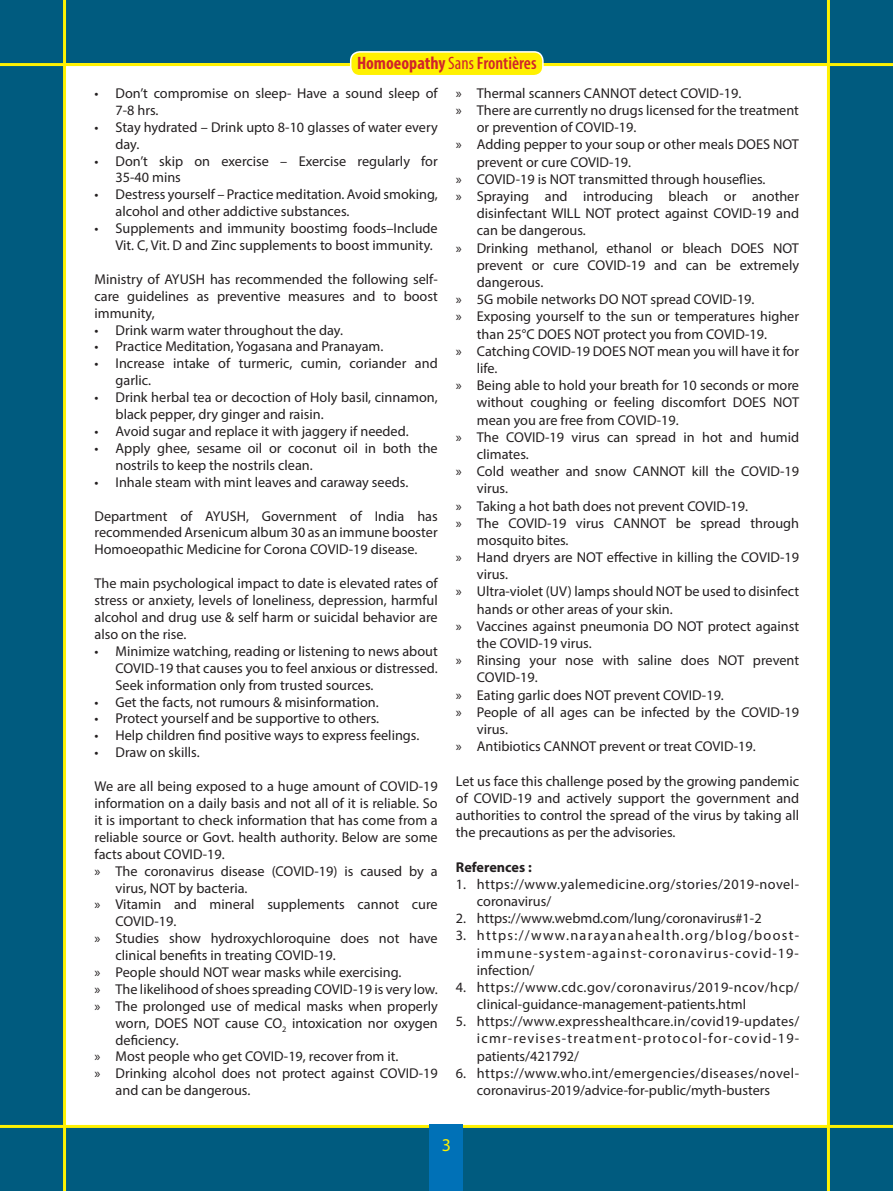
<style>
.page{position:relative;width:893px;height:1191px;background:#005b7f}
.page>*{position:absolute;margin:0;border:0;box-sizing:border-box;transform-origin:0 0}
.t1{font:700 condensed 18px "Myriad Pro";color:#d1232a}
.t2{font:18px "Myriad Pro";color:#fff101}
.t3{font:14.25px/17px "Myriad Pro";color:#231f20}
.t4{font:14.25px/17.2px "Myriad Pro";letter-spacing:.035em;color:#231f20}
.t5{font:700 14.25px "Myriad Pro";color:#231f20}
.s1{font-weight:400}
.s2{font-weight:600}
</style>
<div class="page">
<div style="left:64px;top:64px;width:765px;height:1063px;background:#fff"></div>
<hr style="left:63px;top:0;width:3px;height:1191px;background:#fff101">
<hr style="left:827px;top:0;width:3px;height:1191px;background:#fff101">
<hr style="left:0;top:63px;width:893px;height:3px;background:#fff101">
<hr style="left:0;top:1125px;width:893px;height:3px;background:#fff101">
<div style="left:430px;top:1124px;width:33px;height:67px;background:#0071b7"></div>
<div style="left:351px;top:52px;width:192px;height:24px;background:#fff101;border-radius:9px"></div>
<div style="left:350px;top:51px;width:194px;height:25px;border:2px solid #fff;border-radius:9px"></div>
<p class="t1" style="left:357px;top:52px;width:181px">Homoeopathy <span class="s1">Sans</span> <span class="s2">Frontières</span></p>
<p class="t3" style="left:116px;top:84px;width:324px;text-indent:-21px">• Don’t compromise on sleep- Have a sound sleep of<br>7-8 hrs.</p>
<p class="t3" style="left:116px;top:118px;width:324px;text-indent:-21px">• Stay hydrated – Drink upto 8-10 glasses of water every day.</p>
<p class="t3" style="left:116px;top:152px;width:324px;text-indent:-21px">• Don’t skip on exercise – Exercise regularly for<br>35-40 mins</p>
<p class="t3" style="left:116px;top:186px;width:324px;text-indent:-21px">• Destress yourself – Practice meditation. Avoid smoking, alcohol and other addictive substances.</p>
<p class="t3" style="left:116px;top:220px;width:324px;text-indent:-21px">• Supplements and immunity boostimg foods–Include<br>Vit. C, Vit. D and Zinc supplements to boost immunity.</p>
<p class="t3" style="left:95px;top:270px;width:345px;text-align:justify">Ministry of AYUSH has recommended the following self&shy;care guidelines as preventive measures and to boost immunity,</p>
<p class="t3" style="left:95px;top:321px;width:250px">• Drink warm water throughout the day.</p>
<p class="t3" style="left:95px;top:338px;width:290px">• Practice Meditation, Yogasana and Pranayam.</p>
<p class="t3" style="left:116px;top:355px;width:324px;text-indent:-21px">• Increase intake of turmeric, cumin, coriander and garlic.</p>
<p class="t3" style="left:116px;top:389px;width:324px;text-indent:-21px">• Drink herbal tea or decoction of Holy basil, cinnamon, black pepper, dry ginger and raisin.</p>
<p class="t3" style="left:95px;top:422px;width:316px">• Avoid sugar and replace it with jaggery if needed.</p>
<p class="t3" style="left:116px;top:439px;width:324px;text-indent:-21px">• Apply ghee, sesame oil or coconut oil in both the nostrils to keep the nostrils clean.</p>
<p class="t3" style="left:95px;top:473px;width:315px">• Inhale steam with mint leaves and caraway seeds.</p>
<p class="t3" style="left:95px;top:507px;width:345px;text-align:justify">Department of AYUSH, Government of India has recommended Arsenicum album 30 as an immune booster Homoeopathic Medicine for Corona COVID-19 disease.</p>
<p class="t3" style="left:95px;top:574px;width:345px;text-align:justify">The main psychological impact to date is elevated rates of stress or anxiety, levels of loneliness, depression, harmful alcohol and drug use &amp; self harm or suicidal behavior are also on the rise.</p>
<p class="t3" style="left:116px;top:642px;width:324px;text-align:justify;text-indent:-21px">• Minimize watching, reading or listening to news about COVID-19 that causes you to feel anxious or distressed.<br>Seek information only from trusted sources.</p>
<p class="t3" style="left:95px;top:693px;width:286px">• Get the facts, not rumours &amp; misinformation.</p>
<p class="t3" style="left:95px;top:710px;width:286px">• Protect yourself and be supportive to others.</p>
<p class="t3" style="left:95px;top:727px;width:326px">• Help children find positive ways to express feelings.</p>
<p class="t3" style="left:95px;top:743px;width:107px">• Draw on skills.</p>
<p class="t3" style="left:95px;top:777px;width:345px">We are all being exposed to a huge amount of COVID-19</p>
<p class="t3" style="left:95px;top:794px;width:345px">information on a daily basis and not all of it is reliable. So</p>
<p class="t3" style="left:95px;top:811px;width:345px">it is important to check information that has come from a</p>
<p class="t3" style="left:95px;top:828px;width:345px">reliable source or Govt. health authority. Below are some</p>
<p class="t3" style="left:95px;top:845px;width:132px">facts about COVID-19.</p>
<p class="t3" style="left:95px;top:862px;width:345px">» The coronavirus disease (COVID-19) is caused by a</p>
<p class="t3" style="left:116px;top:879px;width:134px">virus, NOT by bacteria.</p>
<p class="t3" style="left:95px;top:896px;width:345px">» Vitamin and mineral supplements cannot cure</p>
<p class="t3" style="left:116px;top:913px;width:62px">COVID-19.</p>
<p class="t3" style="left:95px;top:929px;width:345px">» Studies show hydroxychloroquine does not have</p>
<p class="t3" style="left:116px;top:946px;width:222px">clinical benefits in treating COVID-19.</p>
<p class="t3" style="left:95px;top:963px;width:308px">» People should NOT wear masks while exercising.</p>
<p class="t3" style="left:95px;top:980px;width:345px">» The likelihood of shoes spreading COVID-19 is very low.</p>
<p class="t3" style="left:95px;top:997px;width:345px">» The prolonged use of medical masks when properly</p>
<p class="t3" style="left:116px;top:1014px;width:324px">worn, DOES NOT cause CO<sub>2</sub> intoxication nor oxygen</p>
<p class="t3" style="left:116px;top:1031px;width:65px">deficiency.</p>
<p class="t3" style="left:95px;top:1048px;width:305px">» Most people who get COVID-19, recover from it.</p>
<p class="t3" style="left:95px;top:1065px;width:345px">» Drinking alcohol does not protect against COVID-19</p>
<p class="t3" style="left:116px;top:1081px;width:136px">and can be dangerous.</p>
<p class="t3" style="left:456px;top:84px;width:287px">» Thermal scanners CANNOT detect COVID-19.</p>
<p class="t3" style="left:456px;top:102px;width:345px">» There are currently no drugs licensed for the treatment</p>
<p class="t3" style="left:477px;top:119px;width:161px">or prevention of COVID-19.</p>
<p class="t3" style="left:456px;top:136px;width:345px">» Adding pepper to your soup or other meals DOES NOT</p>
<p class="t3" style="left:477px;top:153px;width:156px">prevent or cure COVID-19.</p>
<p class="t3" style="left:456px;top:170px;width:311px">» COVID-19 is NOT transmitted through houseflies.</p>
<p class="t3" style="left:456px;top:187px;width:345px">» Spraying and introducing bleach or another</p>
<p class="t3" style="left:477px;top:205px;width:324px">disinfectant WILL NOT protect against COVID-19 and</p>
<p class="t3" style="left:477px;top:222px;width:110px">can be dangerous.</p>
<p class="t3" style="left:456px;top:239px;width:345px">» Drinking methanol, ethanol or bleach DOES NOT</p>
<p class="t3" style="left:477px;top:256px;width:324px">prevent or cure COVID-19 and can be extremely</p>
<p class="t3" style="left:477px;top:273px;width:68px">dangerous.</p>
<p class="t3" style="left:456px;top:291px;width:300px">» 5G mobile networks DO NOT spread COVID-19.</p>
<p class="t3" style="left:456px;top:308px;width:345px">» Exposing yourself to the sun or temperatures higher</p>
<p class="t3" style="left:477px;top:325px;width:292px">than 25°C DOES NOT protect you from COVID-19.</p>
<p class="t3" style="left:456px;top:342px;width:345px">» Catching COVID-19 DOES NOT mean you will have it for</p>
<p class="t3" style="left:477px;top:359px;width:22px">life.</p>
<p class="t3" style="left:456px;top:377px;width:345px">» Being able to hold your breath for 10 seconds or more</p>
<p class="t3" style="left:477px;top:394px;width:324px">without coughing or feeling discomfort DOES NOT</p>
<p class="t3" style="left:477px;top:411px;width:203px">mean you are free from COVID-19.</p>
<p class="t3" style="left:456px;top:428px;width:345px">» The COVID-19 virus can spread in hot and humid</p>
<p class="t3" style="left:477px;top:445px;width:53px">climates.</p>
<p class="t3" style="left:456px;top:462px;width:345px">» Cold weather and snow CANNOT kill the COVID-19</p>
<p class="t3" style="left:477px;top:480px;width:33px">virus.</p>
<p class="t3" style="left:456px;top:497px;width:294px">» Taking a hot bath does not prevent COVID-19.</p>
<p class="t3" style="left:456px;top:514px;width:345px">» The COVID-19 virus CANNOT be spread through</p>
<p class="t3" style="left:477px;top:531px;width:93px">mosquito bites.</p>
<p class="t3" style="left:456px;top:548px;width:345px">» Hand dryers are NOT effective in killing the COVID-19</p>
<p class="t3" style="left:477px;top:566px;width:33px">virus.</p>
<p class="t3" style="left:456px;top:583px;width:345px">» Ultra-violet (UV) lamps should NOT be used to disinfect</p>
<p class="t3" style="left:477px;top:600px;width:197px">hands or other areas of your skin.</p>
<p class="t3" style="left:456px;top:617px;width:345px">» Vaccines against pneumonia DO NOT protect against</p>
<p class="t3" style="left:477px;top:634px;width:116px">the COVID-19 virus.</p>
<p class="t3" style="left:456px;top:652px;width:345px">» Rinsing your nose with saline does NOT prevent</p>
<p class="t3" style="left:477px;top:669px;width:62px">COVID-19.</p>
<p class="t3" style="left:456px;top:686px;width:270px">» Eating garlic does NOT prevent COVID-19.</p>
<p class="t3" style="left:456px;top:703px;width:345px">» People of all ages can be infected by the COVID-19</p>
<p class="t3" style="left:477px;top:720px;width:33px">virus.</p>
<p class="t3" style="left:456px;top:737px;width:301px">» Antibiotics CANNOT prevent or treat COVID-19.</p>
<p class="t3" style="left:456px;top:772px;width:345px;text-align:justify">Let us face this challenge posed by the growing pandemic of COVID-19 and actively support the government and authorities to control the spread of the virus by taking all the precautions as per the advisories.</p>
<p class="t5" style="left:456px;top:857px;width:77px">References :</p>
<p class="t4" style="left:477px;top:875px;width:324px;text-indent:-21px">1. https://www.yalemedicine.org/stories/2019-novel&shy;coronavirus/</p>
<p class="t3" style="left:456px;top:909px;width:307px">2. https://www.webmd.com/lung/coronavirus#1-2</p>
<p class="t3" style="left:477px;top:926px;width:324px;text-align:justify;text-indent:-21px">3. https://www.narayanahealth.org/blog/boost&shy;immune-system-against-coronavirus-covid-19- infection/</p>
<p class="t3" style="left:477px;top:978px;width:324px;text-indent:-21px">4. https://www.cdc.gov/coronavirus/2019-ncov/hcp/ clinical-guidance-management-patients.html</p>
<p class="t3" style="left:477px;top:1012px;width:324px;text-align:justify;text-indent:-21px">5. https://www.expresshealthcare.in/covid19-updates/ icmr-revises-treatment-protocol-for-covid-19- patients/421792/</p>
<p class="t3" style="left:456px;top:1064px;width:345px;text-align:center">6. https://www.who.int/emergencies/diseases/novel&shy;coronavirus-2019/advice-for-public/myth-busters</p>
<p class="t2" style="left:442px;top:1134px;width:11px">3</p>
</div>
